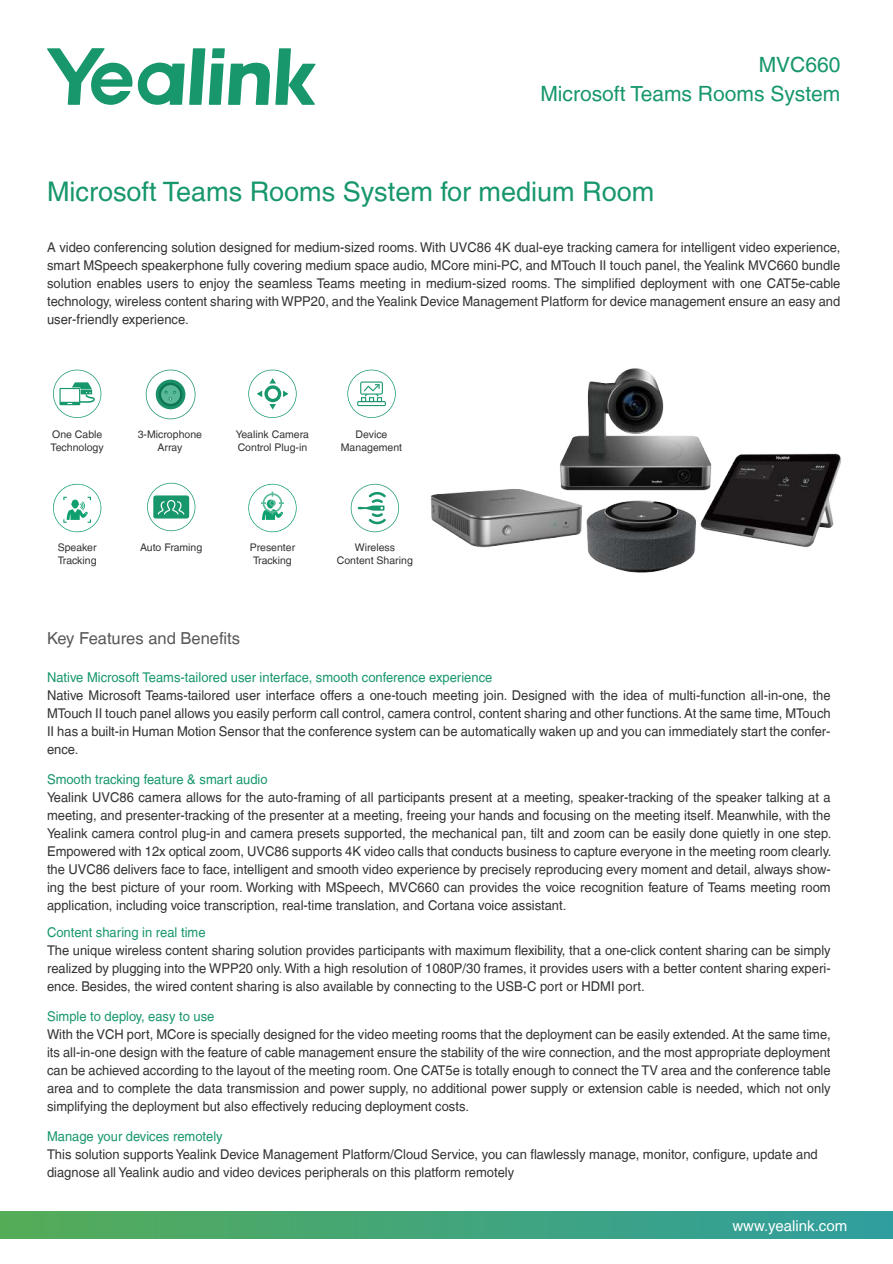
<style>
.page{position:relative;width:893px;height:1264px;background:#fff}
.page>*{position:absolute;margin:0;border:0;box-sizing:border-box;transform-origin:0 0}
.t1{font:27px "Helvetica LT";color:#17976b}
.t2{font:21px/29.1px "Helvetica LT";color:#17976b;text-align:right}
.t3{font:16.5px "Helvetica LT";color:#595757}
.t4{font:15px "Helvetica LT";color:#fff}
.t5{font:13.5px/18px "Helvetica LT";color:#333;text-align:justify;scale:.96 1}
.t6{font:13.5px "Helvetica LT";color:#17976b;scale:.96 1}
.t7{font:10.5px/13.5px "Helvetica LT";color:#333;text-align:center}
</style>
<div class="page">
<svg style="left:248px;top:369px;width:48px;height:49px"></svg>
<svg style="left:347px;top:369px;width:39px;height:49px"></svg>
<svg style="left:47px;top:48px;width:268px;height:57px"></svg>
<div style="left:0;top:1211px;width:892px;height:27px;background:linear-gradient(to right,#55ac57,#2f9e9e)"></div>
<svg style="left:53px;top:369px;width:48px;height:49px"></svg>
<svg style="left:147px;top:482px;width:48px;height:49px"></svg>
<svg style="left:350px;top:484px;width:36px;height:48px"></svg>
<svg style="left:146px;top:369px;width:49px;height:50px"></svg>
<svg style="left:53px;top:483px;width:49px;height:50px"></svg>
<svg style="left:248px;top:483px;width:49px;height:50px"></svg>
<img style="left:386px;top:368px;width:456px;height:205px">
<h2 class="t2" style="left:540px;top:50px;width:301px">MVC660<br>Microsoft Teams Rooms System</h2>
<h1 class="t1" style="left:47px;top:175px;width:608px">Microsoft Teams Rooms System for medium Room</h1>
<p class="t5" style="left:47px;top:238px;width:827px">A video conferencing solution designed for medium-sized rooms. With UVC86 4K dual-eye tracking camera for intelligent video experience, smart MSpeech speakerphone fully covering medium space audio, MCore mini-PC, and MTouch II touch panel, the Yealink MVC660 bundle solution enables users to enjoy the seamless Teams meeting in medium-sized rooms. The simplified deployment with one CAT5e-cable technology, wireless content sharing with WPP20, and the Yealink Device Management Platform for device management ensure an easy and user-friendly experience.</p>
<p class="t7" style="left:51px;top:427px;width:55px;text-align:left">One Cable<br>Technology</p>
<p class="t7" style="left:138px;top:427px;width:66px">3-Microphone<br>Array</p>
<p class="t7" style="left:236px;top:427px;width:75px;text-align:left">Yealink Camera<br>Control Plug-in</p>
<p class="t7" style="left:341px;top:427px;width:63px">Device<br>Management</p>
<p class="t7" style="left:58px;top:540px;width:40px;text-align:left">Speaker<br>Tracking</p>
<p class="t7" style="left:140px;top:540px;width:64px">Auto Framing</p>
<p class="t7" style="left:250px;top:540px;width:47px">Presenter<br>Tracking</p>
<p class="t7" style="left:337px;top:540px;width:78px">Wireless<br>Content Sharing</p>
<p class="t3" style="left:47px;top:629px;width:194px">Key Features and Benefits</p>
<p class="t6" style="left:47px;top:668px;width:465px">Native Microsoft Teams-tailored user interface, smooth conference experience</p>
<p class="t5" style="left:47px;top:685px;width:817px">Native Microsoft Teams-tailored user interface offers a one-touch meeting join. Designed with the idea of multi-function all-in-one, the MTouch II touch panel allows you easily perform call control, camera control, content sharing and other functions. At the same time, MTouch II has a built-in Human Motion Sensor that the conference system can be automatically waken up and you can immediately start the confer&shy;ence.</p>
<p class="t6" style="left:47px;top:770px;width:231px">Smooth tracking feature &amp; smart audio</p>
<p class="t5" style="left:47px;top:787px;width:818px">Yealink UVC86 camera allows for the auto-framing of all participants present at a meeting, speaker-tracking of the speaker talking at a meeting, and presenter-tracking of the presenter at a meeting, freeing your hands and focusing on the meeting itself. Meanwhile, with the Yealink camera control plug-in and camera presets supported, the mechanical pan, tilt and zoom can be easily done quietly in one step.<br>Empowered with 12x optical zoom, UVC86 supports 4K video calls that conducts business to capture everyone in the meeting room clearly. the UVC86 delivers face to face, intelligent and smooth video experience by precisely reproducing every moment and detail, always show&shy;ing the best picture of your room. Working with MSpeech, MVC660 can provides the voice recognition feature of Teams meeting room application, including voice transcription, real-time translation, and Cortana voice assistant.</p>
<p class="t6" style="left:47px;top:923px;width:166px">Content sharing in real time</p>
<p class="t5" style="left:47px;top:940px;width:817px">The unique wireless content sharing solution provides participants with maximum flexibility, that a one-click content sharing can be simply realized by plugging into the WPP20 only. With a high resolution of 1080P/30 frames, it provides users with a better content sharing experi&shy;ence. Besides, the wired content sharing is also available by connecting to the USB-C port or HDMI port.</p>
<p class="t6" style="left:47px;top:1007px;width:176px">Simple to deploy, easy to use</p>
<p class="t5" style="left:47px;top:1024px;width:817px">With the VCH port, MCore is specially designed for the video meeting rooms that the deployment can be easily extended. At the same time, its all-in-one design with the feature of cable management ensure the stability of the wire connection, and the most appropriate deployment can be achieved according to the layout of the meeting room. One CAT5e is totally enough to connect the TV area and the conference table area and to complete the data transmission and power supply, no additional power supply or extension cable is needed, which not only simplifying the deployment but also effectively reducing deployment costs.</p>
<p class="t6" style="left:47px;top:1127px;width:184px">Manage your devices remotely</p>
<p class="t5" style="left:47px;top:1144px;width:804px">This solution supports Yealink Device Management Platform/Cloud Service, you can flawlessly manage, monitor, configure, update and diagnose all Yealink audio and video devices peripherals on this platform remotely</p>
<p class="t4" style="left:732px;top:1216px;width:116px">www.yealink.com</p>
</div>
